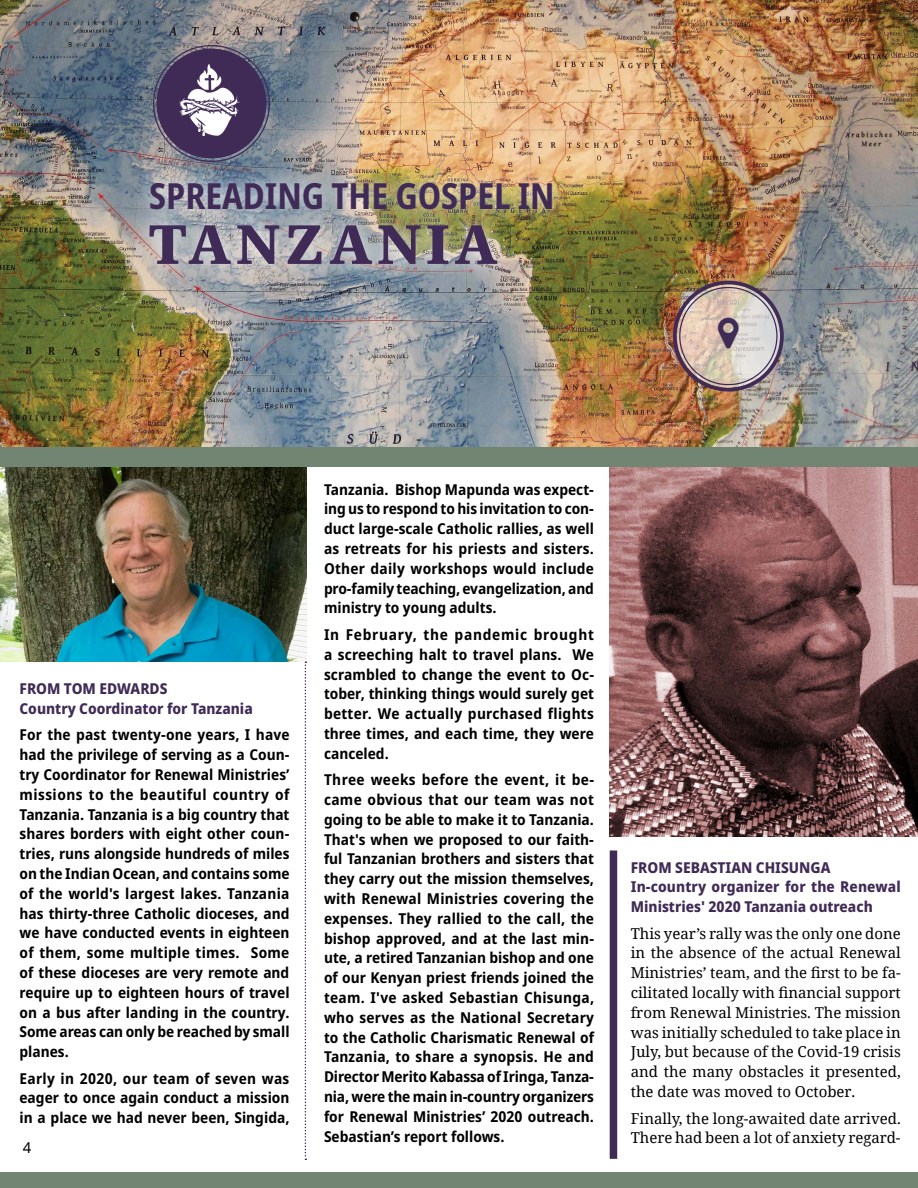
<style>
.page{position:relative;width:918px;height:1188px;background:#fff}
.page>*{position:absolute;margin:0;border:0;box-sizing:border-box;transform-origin:0 0}
.t1{font:900 54px "Noto Serif";letter-spacing:.1em;color:#402b56}
.t2{font:700 condensed 36px "Noto Sans";color:#402b56}
.t3{font:700 semi-condensed 15px/19.8px "Noto Sans";color:#000;text-align:justify}
.t4{font:15px/19.8px "Noto Serif";color:#000;text-align:justify}
.t5{font:800 semi-condensed 15px/19.8px "Noto Sans";color:#402b56}
.t6{font:15px "Noto Sans";color:#000}
</style>
<div class="page">
<img style="left:610px;top:467px;width:308px;height:370px">
<img style="left:0;top:467px;width:306px;height:195px">
<img style="left:0;top:0;width:918px;height:447px">
<div style="left:0;top:1173px;width:918px;height:15px;background:#728472"></div>
<div style="left:610px;top:850px;width:7px;height:309px;background:#402b56"></div>
<svg style="left:305px;top:662px;width:1px;height:498px"></svg>
<img style="left:133px;top:165px;width:438px;height:63px">
<img style="left:131px;top:206px;width:384px;height:77px">
<svg style="left:677px;top:284px;width:103px;height:104px;background:#d3c5bb"></svg>
<div style="left:673px;top:281px;width:111px;height:111px;border:4px solid #402b56;border-radius:50%"></div>
<div style="left:157px;top:49px;width:109px;height:109px;background:#402b56;border-radius:50%"></div>
<div style="left:157px;top:49px;width:109px;height:109px;border:4px solid #402b56;border-radius:50%"></div>
<img style="left:179px;top:64px;width:61px;height:72px">
<div style="left:0;top:447px;width:918px;height:20px;background:#728472"></div>
<svg style="left:718px;top:318px;width:21px;height:30px"></svg>
<h2 class="t2" style="left:149px;top:170px;width:407px">SPREADING THE GOSPEL IN</h2>
<h1 class="t1" style="left:149px;top:206px;width:350px">TANZANIA</h1>
<p class="t5" style="left:20px;top:679px;width:235px">FROM TOM EDWARDS<br>Country Coordinator for Tanzania</p>
<p class="t3" style="left:20px;top:725px;width:272px">For the past twenty-one years, I have had the privilege of serving as a Coun&shy;try Coordinator for Renewal Ministries’ missions to the beautiful country of Tanzania. Tanzania is a big country that shares borders with eight other coun&shy;tries, runs alongside hundreds of miles on the Indian Ocean, and contains some of the world's largest lakes. Tanzania has thirty-three Catholic dioceses, and we have conducted events in eighteen of them, some multiple times. Some of these dioceses are very remote and require up to eighteen hours of travel on a bus after landing in the country.<br>Some areas can only be reached by small planes.</p>
<p class="t3" style="left:20px;top:1069px;width:272px">Early in 2020, our team of seven was eager to once again conduct a mission in a place we had never been, Singida,</p>
<p class="t6" style="left:23px;top:1137px;width:10px">4</p>
<p class="t3" style="left:324px;top:480px;width:272px">Tanzania. Bishop Mapunda was expect&shy;ing us to respond to his invitation to con&shy;duct large-scale Catholic rallies, as well as retreats for his priests and sisters.<br>Other daily workshops would include pro-family teaching, evangelization, and ministry to young adults.</p>
<p class="t3" style="left:324px;top:625px;width:272px">In February, the pandemic brought a screeching halt to travel plans. We scrambled to change the event to Oc&shy;tober, thinking things would surely get better. We actually purchased flights three times, and each time, they were canceled.</p>
<p class="t3" style="left:324px;top:770px;width:272px">Three weeks before the event, it be&shy;came obvious that our team was not going to be able to make it to Tanzania.<br>That's when we proposed to our faith&shy;ful Tanzanian brothers and sisters that they carry out the mission themselves, with Renewal Ministries covering the expenses. They rallied to the call, the bishop approved, and at the last min&shy;ute, a retired Tanzanian bishop and one of our Kenyan priest friends joined the team. I've asked Sebastian Chisunga, who serves as the National Secretary to the Catholic Charismatic Renewal of Tanzania, to share a synopsis. He and Director Merito Kabassa of Iringa, Tanza&shy;nia, were the main in-country organizers for Renewal Ministries’ 2020 outreach.<br>Sebastian’s report follows.</p>
<p class="t5" style="left:631px;top:857px;width:271px">FROM SEBASTIAN CHISUNGA<br>In-country organizer for the Renewal<br>Ministries' 2020 Tanzania outreach</p>
<p class="t4" style="left:631px;top:923px;width:272px">This year’s rally was the only one done in the absence of the actual Renewal Ministries’ team, and the first to be fa&shy;cilitated locally with financial support from Renewal Ministries. The mission was initially scheduled to take place in July, but because of the Covid-19 crisis and the many obstacles it presented, the date was moved to October.</p>
<p class="t4" style="left:631px;top:1108px;width:272px">Finally, the long-awaited date arrived.<br>There had been a lot of anxiety regard-</p>
</div>
